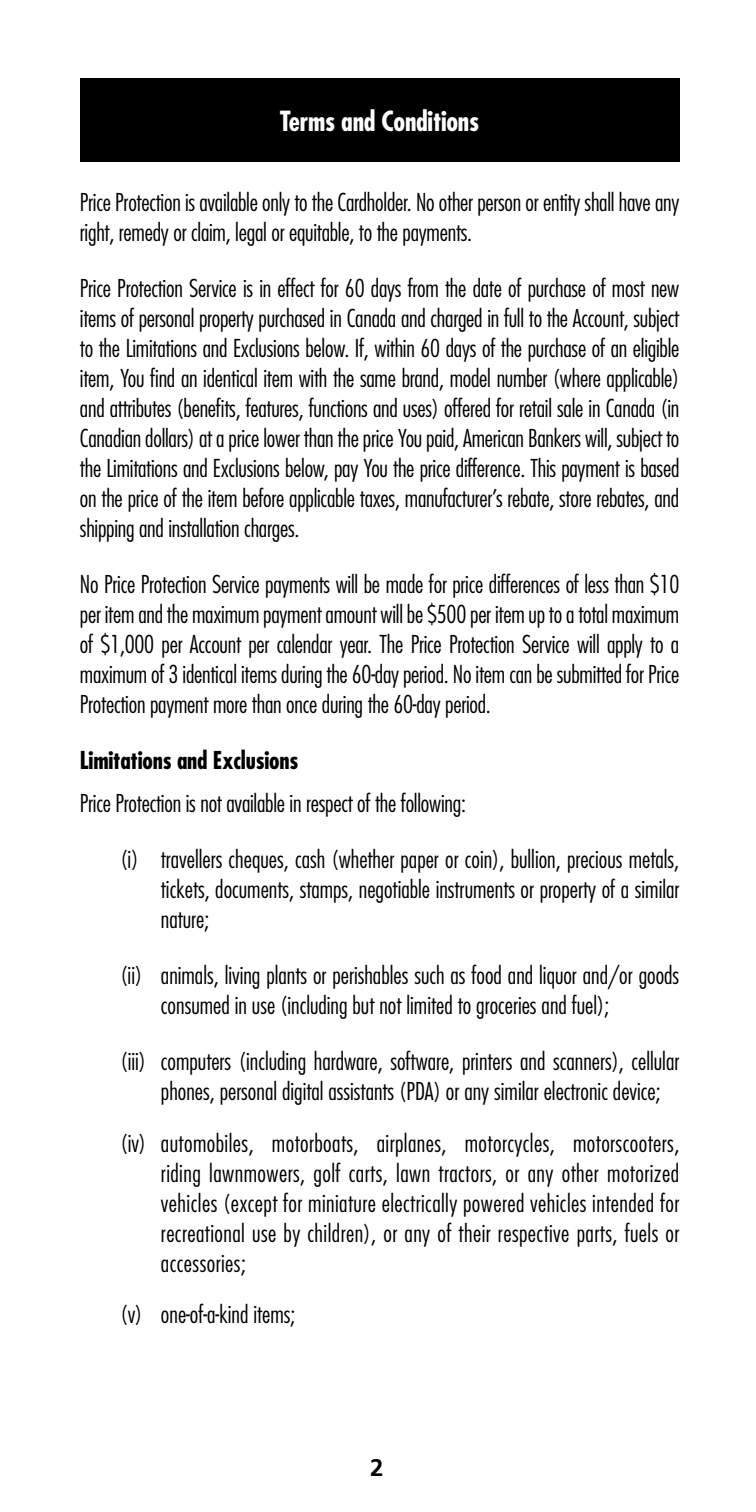
<style>
.page{position:relative;width:756px;height:1512px;background:#fff}
.page>*{position:absolute;margin:0;border:0;box-sizing:border-box;transform-origin:0 0}
.t1{font:700 condensed 27px "Futura";letter-spacing:-.01em;color:#fefefe}
.t2{font:300 condensed 24px/30px "Futura";color:#000;text-align:justify}
.t3{font:700 condensed 24px "Futura";letter-spacing:-.01em;color:#000}
.t4{font:700 24px "Frutiger";color:#000}
</style>
<div class="page">
<div style="left:80px;top:78px;width:599px;height:83px;background:#000"></div>
<h2 class="t1" style="left:280px;top:104px;width:201px">Terms and Conditions</h2>
<p class="t2" style="left:80px;top:187px;width:601px">Price Protection is available only to the Cardholder. No other person or entity shall have any right, remedy or claim, legal or equitable, to the payments.</p>
<p class="t2" style="left:80px;top:273px;width:601px">Price Protection Service is in effect for 60 days from the date of purchase of most new items of personal property purchased in Canada and charged in full to the Account, subject to the Limitations and Exclusions below. If, within 60 days of the purchase of an eligible item, You find an identical item with the same brand, model number (where applicable) and attributes (benefits, features, functions and uses) offered for retail sale in Canada (in Canadian dollars) at a price lower than the price You paid, American Bankers will, subject to the Limitations and Exclusions below, pay You the price difference. This payment is based on the price of the item before applicable taxes, manufacturer’s rebate, store rebates, and shipping and installation charges.</p>
<p class="t2" style="left:80px;top:569px;width:601px">No Price Protection Service payments will be made for price differences of less than $10 per item and the maximum payment amount will be $500 per item up to a total maximum of $1,000 per Account per calendar year. The Price Protection Service will apply to a maximum of 3 identical items during the 60-day period. No item can be submitted for Price Protection payment more than once during the 60-day period.</p>
<h3 class="t3" style="left:80px;top:744px;width:220px">Limitations and Exclusions</h3>
<p class="t2" style="left:80px;top:788px;width:388px">Price Protection is not available in respect of the following:</p>
<p class="t2" style="left:161px;top:844px;width:520px;text-indent:-41px">(i) travellers cheques, cash (whether paper or coin), bullion, precious metals, tickets, documents, stamps, negotiable instruments or property of a similar nature;</p>
<p class="t2" style="left:161px;top:960px;width:520px;text-indent:-41px">(ii) animals, living plants or perishables such as food and liquor and/or goods consumed in use (including but not limited to groceries and fuel);</p>
<p class="t2" style="left:161px;top:1046px;width:520px;text-indent:-40px">(iii) computers (including hardware, software, printers and scanners), cellular phones, personal digital assistants (PDA) or any similar electronic device;</p>
<p class="t2" style="left:161px;top:1127px;width:520px;text-indent:-41px">(iv) automobiles, motorboats, airplanes, motorcycles, motorscooters, riding lawnmowers, golf carts, lawn tractors, or any other motorized vehicles (except for miniature electrically powered vehicles intended for recreational use by children), or any of their respective parts, fuels or accessories;</p>
<p class="t2" style="left:120px;top:1299px;width:176px">(v) one-of-a-kind items;</p>
<p class="t4" style="left:370px;top:1453px;width:15px">2</p>
</div>
